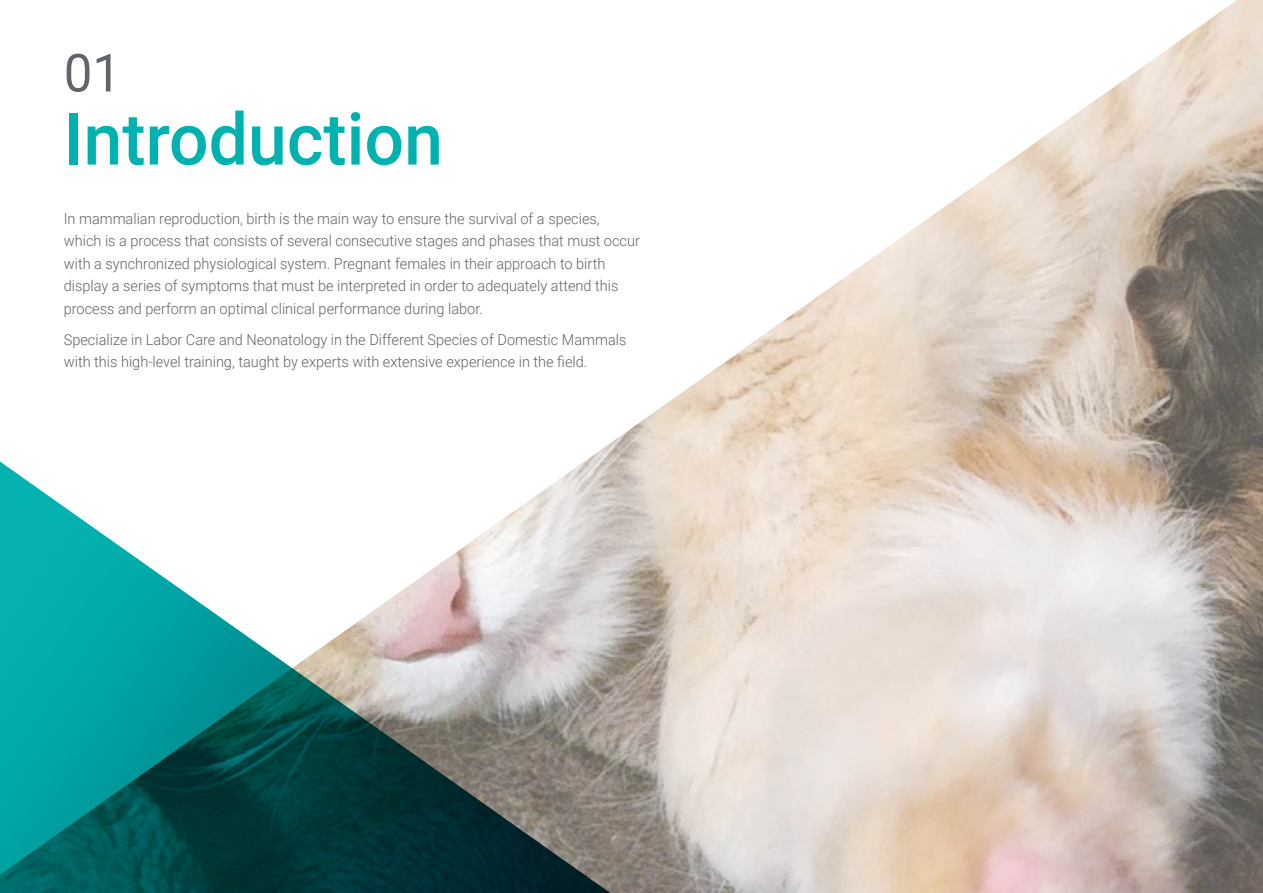
<style>
.page{position:relative;width:1263px;height:893px;background:#fff}
.page>*{position:absolute;margin:0;border:0;box-sizing:border-box;transform-origin:0 0}
.t1{font:500 72px "Roboto";color:#00b2af}
.t2{font:52.5px "Roboto";color:#61646a}
.t3{font:300 15px/22.5px "Roboto";color:#61646a}
</style>
<div class="page">
<img style="left:607px;top:0;width:656px;height:893px">
<svg style="left:0;top:446px;width:640px;height:447px"></svg>
<h2 class="t2" style="left:64px;top:36px;width:59px">01</h2>
<h1 class="t1" style="left:64px;top:89px;width:381px">Introduction</h1>
<p class="t3" style="left:64px;top:207px;width:578px">In mammalian reproduction, birth is the main way to ensure the survival of a species, which is a process that consists of several consecutive stages and phases that must occur with a synchronized physiological system. Pregnant females in their approach to birth display a series of symptoms that must be interpreted in order to adequately attend this process and perform an optimal clinical performance during labor.</p>
<p class="t3" style="left:64px;top:328px;width:564px">Specialize in Labor Care and Neonatology in the Different Species of Domestic Mammals with this high-level training, taught by experts with extensive experience in the field.</p>
</div>
